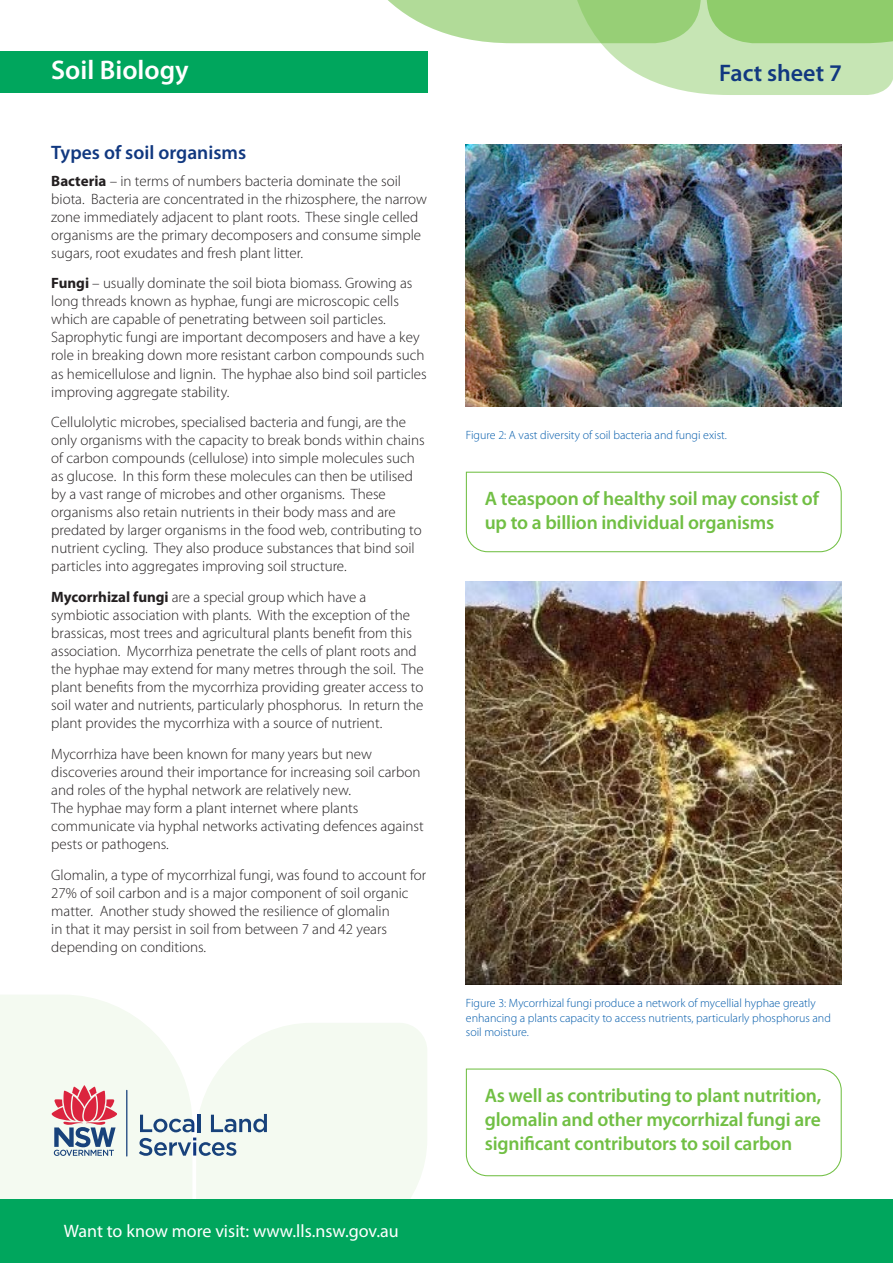
<style>
.page{position:relative;width:893px;height:1263px;background:#fff}
.page>*{position:absolute;margin:0;border:0;box-sizing:border-box;transform-origin:0 0}
.Heading_1{font:600 27px "Myriad Pro";color:#fff}
.Heading_1-2{font:600 24px "Myriad Pro";color:#113880}
.text{font:600 19.5px/24px "Myriad Pro";letter-spacing:-.01em;color:#71bf44}
.text-2{font:600 19.5px "Myriad Pro";color:#113880}
.Light_head{font:18px "Myriad Pro";color:#fff}
.text-3{font:300 15px/18px "Myriad Pro";color:#231f20}
.t1{font:300 12px/14.4px "Myriad Pro";color:#015aaa}
.s1{font-weight:700}
</style>
<div class="page">
<svg style="left:192px;top:1119px;width:4px;height:37px"></svg>
<svg style="left:196px;top:1023px;width:231px;height:176px;fill:#f4faf1"></svg>
<svg style="left:0;top:995px;width:192px;height:204px;fill:#f4faf1"></svg>
<div style="left:0;top:1199px;width:893px;height:64px;background:#00a65d"></div>
<svg style="left:376px;top:0;width:517px;height:95px"></svg>
<div style="left:0;top:51px;width:427px;height:41px;background:#00a65d"></div>
<img style="left:466px;top:145px;width:376px;height:262px">
<svg style="left:465px;top:471px;width:377px;height:82px"></svg>
<img style="left:466px;top:582px;width:376px;height:402px">
<svg style="left:465px;top:1068px;width:377px;height:109px"></svg>
<p class="Heading_1" style="left:51px;top:53px;width:139px">Soil Biology</p>
<p class="Heading_1-2" style="left:719px;top:58px;width:124px">Fact sheet 7</p>
<p class="text-2" style="left:51px;top:140px;width:196px">Types of soil organisms</p>
<p class="text-3" style="left:51px;top:172px;width:377px"><span class="s1">Bacteria</span> – in terms of numbers bacteria dominate the soil biota. Bacteria are concentrated in the rhizosphere, the narrow zone immediately adjacent to plant roots. These single celled organisms are the primary decomposers and consume simple sugars, root exudates and fresh plant litter.</p>
<p class="text-3" style="left:51px;top:275px;width:377px"><span class="s1">Fungi</span> – usually dominate the soil biota biomass. Growing as long threads known as hyphae, fungi are microscopic cells which are capable of penetrating between soil particles.<br>Saprophytic fungi are important decomposers and have a key role in breaking down more resistant carbon compounds such as hemicellulose and lignin. The hyphae also bind soil particles improving aggregate stability.</p>
<p class="text-3" style="left:51px;top:413px;width:375px">Cellulolytic microbes, specialised bacteria and fungi, are the only organisms with the capacity to break bonds within chains of carbon compounds (cellulose) into simple molecules such as glucose. In this form these molecules can then be utilised by a vast range of microbes and other organisms. These organisms also retain nutrients in their body mass and are predated by larger organisms in the food web, contributing to nutrient cycling. They also produce substances that bind soil particles into aggregates improving soil structure.</p>
<p class="text-3" style="left:51px;top:588px;width:374px"><span class="s1">Mycorrhizal fungi</span> are a special group which have a symbiotic association with plants. With the exception of the brassicas, most trees and agricultural plants benefit from this association. Mycorrhiza penetrate the cells of plant roots and the hyphae may extend for many metres through the soil. The plant benefits from the mycorrhiza providing greater access to soil water and nutrients, particularly phosphorus. In return the plant provides the mycorrhiza with a source of nutrient.</p>
<p class="text-3" style="left:51px;top:745px;width:371px">Mycorrhiza have been known for many years but new discoveries around their importance for increasing soil carbon and roles of the hyphal network are relatively new.</p>
<p class="text-3" style="left:51px;top:799px;width:374px">The hyphae may form a plant internet where plants communicate via hyphal networks activating defences against pests or pathogens.</p>
<p class="text-3" style="left:51px;top:866px;width:376px">Glomalin, a type of mycorrhizal fungi, was found to account for 27% of soil carbon and is a major component of soil organic matter. Another study showed the resilience of glomalin<br>in that it may persist in soil from between 7 and 42 years depending on conditions.</p>
<p class="Light_head" style="left:64px;top:1220px;width:337px">Want to know more visit: www.lls.nsw.gov.au</p>
<p class="t1" style="left:466px;top:427px;width:263px">Figure 2: A vast diversity of soil bacteria and fungi exist.</p>
<p class="text" style="left:485px;top:486px;width:336px">A teaspoon of healthy soil may consist of up to a billion individual organisms</p>
<p class="t1" style="left:466px;top:996px;width:367px">Figure 3: Mycorrhizal fungi produce a network of mycellial hyphae greatly enhancing a plants capacity to access nutrients, particularly phosphorus and soil moisture.</p>
<p class="text" style="left:485px;top:1082px;width:338px;text-align:justify">As well as contributing to plant nutrition, glomalin and other mycorrhizal fungi are significant contributors to soil carbon</p>
</div>
